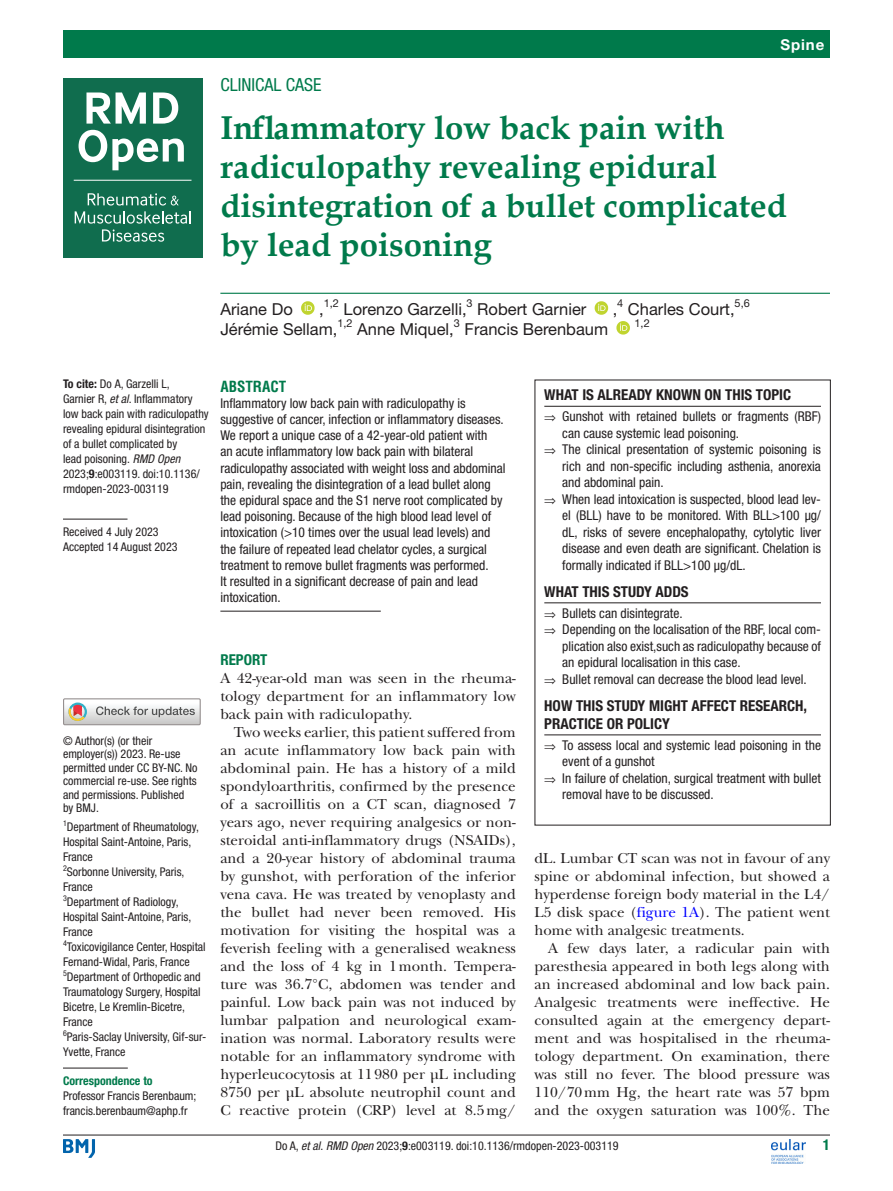
<style>
.page{position:relative;width:893px;height:1191px;background:#fff}
.page>*{position:absolute;margin:0;border:0;box-sizing:border-box;transform-origin:0 0}
.t1{font:700 33px/39px "Book Antiqua";color:#007a4b}
.t2{font:condensed 18px "Helvetica Neue LT Std";color:#007a4b}
.t3{font:16.5px "Helvetica Neue LT Std";color:#231f20}
.t4{font:15px/18px "New Baskerville";color:#231f20;text-align:justify}
.t5{font:700 condensed 15px/18px "Helvetica Neue LT Std";color:#231f20}
.t6{font:700 condensed 15px "Helvetica";color:#007a4b}
.t7{font:700 condensed 15px "Helvetica Neue LT Std";color:#007a4b}
.t8{font:700 15px "Helvetica Neue LT Std";letter-spacing:.055em;color:#fff}
.t9{font:condensed 13.5px/16.2px "Helvetica Neue LT Std";color:#231f20}
.t10{font:condensed 12px/15px "Helvetica Neue LT Std";color:#231f20}
.t11{font:700 condensed 12px "Helvetica Neue LT Std";color:#007a4b}
.t12{font:10.95px "Helvetica Neue LT Std";color:#231f20}
.t13{font:condensed 7.95px "Helvetica Neue LT Std";color:#231f20}
.s1{font-weight:700}
.s2{font-style:italic}
.s3{color:#00f}
</style>
<div class="page">
<hr style="left:63px;top:1134px;width:767px;height:1px;background:#231f20">
<img style="left:771px;top:1139px;width:35px;height:24px">
<svg style="left:63px;top:1139px;width:32px;height:18px"></svg>
<hr style="left:220px;top:293px;width:610px;height:1px;background:#007a4b">
<svg style="left:301px;top:301px;width:14px;height:14px"></svg>
<svg style="left:595px;top:301px;width:13px;height:14px"></svg>
<svg style="left:616px;top:321px;width:14px;height:13px"></svg>
<hr style="left:63px;top:519px;width:65px;height:1px;background:#231f20">
<hr style="left:63px;top:1067px;width:65px;height:1px;background:#231f20">
<div style="left:63px;top:698px;width:138px;height:27px;border:1px solid #969090"></div>
<svg style="left:64px;top:699px;width:136px;height:25px"></svg>
<div style="left:63px;top:78px;width:139px;height:179px;background:#106d4e"></div>
<svg style="left:86px;top:92px;width:60px;height:32px"></svg>
<svg style="left:153px;top:92px;width:25px;height:32px"></svg>
<svg style="left:79px;top:130px;width:105px;height:40px"></svg>
<hr style="left:74px;top:180px;width:117px;height:1px;background:#fff">
<svg style="left:88px;top:193px;width:91px;height:12px"></svg>
<svg style="left:75px;top:211px;width:116px;height:31px"></svg>
<div style="left:63px;top:31px;width:767px;height:27px;background:#007a4b"></div>
<hr style="left:220px;top:611px;width:161px;height:1px;background:#231f20">
<hr style="left:544px;top:406px;width:277px;height:1px;background:#231f20">
<hr style="left:544px;top:602px;width:277px;height:1px;background:#231f20">
<hr style="left:544px;top:734px;width:277px;height:1px;background:#231f20">
<div style="left:535px;top:379px;width:296px;height:446px;border:1px solid #231f20"></div>
<p class="t8" style="left:781px;top:35px;width:45px">Spine</p>
<p class="t2" style="left:220px;top:74px;width:103px">CLINICAL CASE</p>
<h1 class="t1" style="left:220px;top:108px;width:568px">Inflammatory low back pain with radiculopathy revealing epidural disintegration of a bullet complicated by lead poisoning</h1>
<p class="t3" style="left:220px;top:299px;width:74px">Ariane Do</p>
<p class="t3" style="left:319px;top:299px;width:269px">,<sup>1,2</sup> Lorenzo Garzelli,<sup>3</sup> Robert Garnier</p>
<p class="t3" style="left:613px;top:299px;width:139px">,<sup>4</sup> Charles Court,<sup>5,6</sup></p>
<p class="t3" style="left:220px;top:319px;width:119px">Jérémie Sellam,</p>
<p class="t12" style="left:337px;top:317px;width:17px">1,2</p>
<p class="t3" style="left:357px;top:319px;width:98px">Anne Miquel,</p>
<p class="t12" style="left:454px;top:317px;width:8px">3</p>
<p class="t3" style="left:464px;top:319px;width:145px">Francis Berenbaum</p>
<p class="t12" style="left:634px;top:317px;width:17px">1,2</p>
<p class="t10" style="left:63px;top:376px;width:147px"><span class="s1">To cite:</span> Do A, Garzelli L,<br>Garnier R, <span class="s2">et al</span>. Inflammatory low back pain with radiculopathy revealing epidural disintegration of a bullet complicated by<br>lead poisoning. <span class="s2">RMD Open<br></span>2023;<span class="s1">9</span>:e003119. doi:10.1136/ rmdopen-2023-003119</p>
<p class="t10" style="left:63px;top:524px;width:116px">Received 4 July 2023<br>Accepted 14 August 2023</p>
<p class="t10" style="left:63px;top:733px;width:136px;line-height:13.5px">© Author(s) (or their employer(s)) 2023. Re-use permitted under CC BY-NC. No commercial re-use. See rights and permissions. Published by BMJ.</p>
<p class="t13" style="left:63px;top:818px;width:5px">1</p>
<p class="t10" style="left:63px;top:819px;width:137px;text-indent:4px">Department of Rheumatology,<br>Hospital Saint-Antoine, Paris,<br>France</p>
<p class="t13" style="left:63px;top:863px;width:5px">2</p>
<p class="t10" style="left:63px;top:864px;width:123px;text-indent:4px">Sorbonne University, Paris,<br>France</p>
<p class="t13" style="left:63px;top:893px;width:5px">3</p>
<p class="t10" style="left:63px;top:894px;width:130px;text-indent:4px">Department of Radiology,<br>Hospital Saint-Antoine, Paris,<br>France</p>
<p class="t13" style="left:63px;top:938px;width:5px">4</p>
<p class="t10" style="left:63px;top:939px;width:144px;text-indent:4px">Toxicovigilance Center, Hospital<br>Fernand-Widal, Paris, France</p>
<p class="t13" style="left:63px;top:968px;width:5px">5</p>
<p class="t10" style="left:63px;top:969px;width:139px;text-indent:4px">Department of Orthopedic and<br>Traumatology Surgery, Hospital<br>Bicetre, Le Kremlin-Bicetre,<br>France</p>
<p class="t13" style="left:63px;top:1028px;width:5px">6</p>
<p class="t10" style="left:63px;top:1029px;width:145px;text-indent:4px">Paris-Saclay University, Gif-sur-<br>Yvette, France</p>
<p class="t11" style="left:63px;top:1073px;width:91px">Correspondence to</p>
<p class="t10" style="left:63px;top:1088px;width:135px">Professor Francis Berenbaum; francis.berenbaum@aphp.fr</p>
<p class="t6" style="left:220px;top:377px;width:67px">ABSTRACT</p>
<p class="t9" style="left:220px;top:395px;width:287px">Inflammatory low back pain with radiculopathy is suggestive of cancer, infection or inflammatory diseases.<br>We report a unique case of a 42-year-old patient with<br>an acute inflammatory low back pain with bilateral radiculopathy associated with weight loss and abdominal pain, revealing the disintegration of a lead bullet along the epidural space and the S1 nerve root complicated by lead poisoning. Because of the high blood lead level of intoxication (&gt;10 times over the usual lead levels) and the failure of repeated lead chelator cycles, a surgical treatment to remove bullet fragments was performed.<br>It resulted in a significant decrease of pain and lead intoxication.</p>
<p class="t7" style="left:220px;top:651px;width:48px">REPORT</p>
<p class="t4" style="left:220px;top:669px;width:297px">A 42-year-old man was seen in the rheuma&shy;tology department for an inflammatory low back pain with radiculopathy.</p>
<p class="t4" style="left:220px;top:723px;width:297px;text-indent:14px">Two weeks earlier, this patient suffered from an acute inflammatory low back pain with abdominal pain. He has a history of a mild spondyloarthritis, confirmed by the presence of a sacroillitis on a CT scan, diagnosed 7 years ago, never requiring analgesics or non&shy;steroidal anti-inflammatory drugs (NSAIDs), and a 20-year history of abdominal trauma by gunshot, with perforation of the inferior vena cava. He was treated by venoplasty and the bullet had never been removed. His motivation for visiting the hospital was a feverish feeling with a generalised weakness and the loss of 4 kg in 1month. Tempera&shy;ture was 36.7°C, abdomen was tender and painful. Low back pain was not induced by lumbar palpation and neurological exam&shy;ination was normal. Laboratory results were notable for an inflammatory syndrome with hyperleucocytosis at 11980 per μL including 8750 per μL absolute neutrophil count and C reactive protein (CRP) level at 8.5mg/</p>
<p class="t5" style="left:544px;top:385px;width:248px">WHAT IS ALREADY KNOWN ON THIS TOPIC</p>
<p class="t9" style="left:544px;top:408px;width:278px">⇒ Gunshot with retained bullets or fragments (RBF)</p>
<p class="t9" style="left:562px;top:424px;width:178px">can cause systemic lead poisoning.</p>
<p class="t9" style="left:544px;top:441px;width:278px">⇒ The clinical presentation of systemic poisoning is</p>
<p class="t9" style="left:562px;top:457px;width:260px">rich and non-specific including asthenia, anorexia</p>
<p class="t9" style="left:562px;top:474px;width:103px">and abdominal pain.</p>
<p class="t9" style="left:544px;top:490px;width:278px">⇒ When lead intoxication is suspected, blood lead lev-</p>
<p class="t9" style="left:562px;top:507px;width:260px">el (BLL) have to be monitored. With BLL&gt;100 µg/</p>
<p class="t9" style="left:562px;top:523px;width:260px">dL, risks of severe encephalopathy, cytolytic liver</p>
<p class="t9" style="left:562px;top:540px;width:260px">disease and even death are significant. Chelation is</p>
<p class="t9" style="left:562px;top:556px;width:185px">formally indicated if BLL&gt;100 µg/dL.</p>
<p class="t5" style="left:544px;top:582px;width:146px">WHAT THIS STUDY ADDS</p>
<p class="t9" style="left:544px;top:604px;width:140px">⇒ Bullets can disintegrate.</p>
<p class="t9" style="left:544px;top:621px;width:278px">⇒ Depending on the localisation of the RBF, local com-</p>
<p class="t9" style="left:562px;top:637px;width:260px">plication also exist,such as radiculopathy because of</p>
<p class="t9" style="left:562px;top:654px;width:180px">an epidural localisation in this case.</p>
<p class="t9" style="left:544px;top:670px;width:264px">⇒ Bullet removal can decrease the blood lead level.</p>
<p class="t5" style="left:544px;top:696px;width:264px">HOW THIS STUDY MIGHT AFFECT RESEARCH,<br>PRACTICE OR POLICY</p>
<p class="t9" style="left:544px;top:736px;width:278px">⇒ To assess local and systemic lead poisoning in the</p>
<p class="t9" style="left:562px;top:753px;width:94px">event of a gunshot</p>
<p class="t9" style="left:544px;top:769px;width:278px">⇒ In failure of chelation, surgical treatment with bullet</p>
<p class="t9" style="left:562px;top:786px;width:153px">removal have to be discussed.</p>
<p class="t4" style="left:535px;top:849px;width:297px">dL. Lumbar CT scan was not in favour of any spine or abdominal infection, but showed a hyperdense foreign body material in the L4/ L5 disk space (<span class="s3">figure 1A</span>). The patient went home with analgesic treatments.</p>
<p class="t4" style="left:535px;top:939px;width:297px;text-indent:14px">A few days later, a radicular pain with paresthesia appeared in both legs along with an increased abdominal and low back pain.<br>Analgesic treatments were ineffective. He consulted again at the emergency depart&shy;ment and was hospitalised in the rheuma&shy;tology department. On examination, there was still no fever. The blood pressure was 110/70mm Hg, the heart rate was 57 bpm and the oxygen saturation was 100%. The</p>
<p class="t10" style="left:275px;top:1138px;width:345px">Do A, <span class="s2">et al</span>. <span class="s2">RMD Open</span> 2023;<span class="s1">9</span>:e003119. doi:10.1136/rmdopen-2023-003119</p>
<p class="t7" style="left:823px;top:1135px;width:9px">1</p>
</div>
